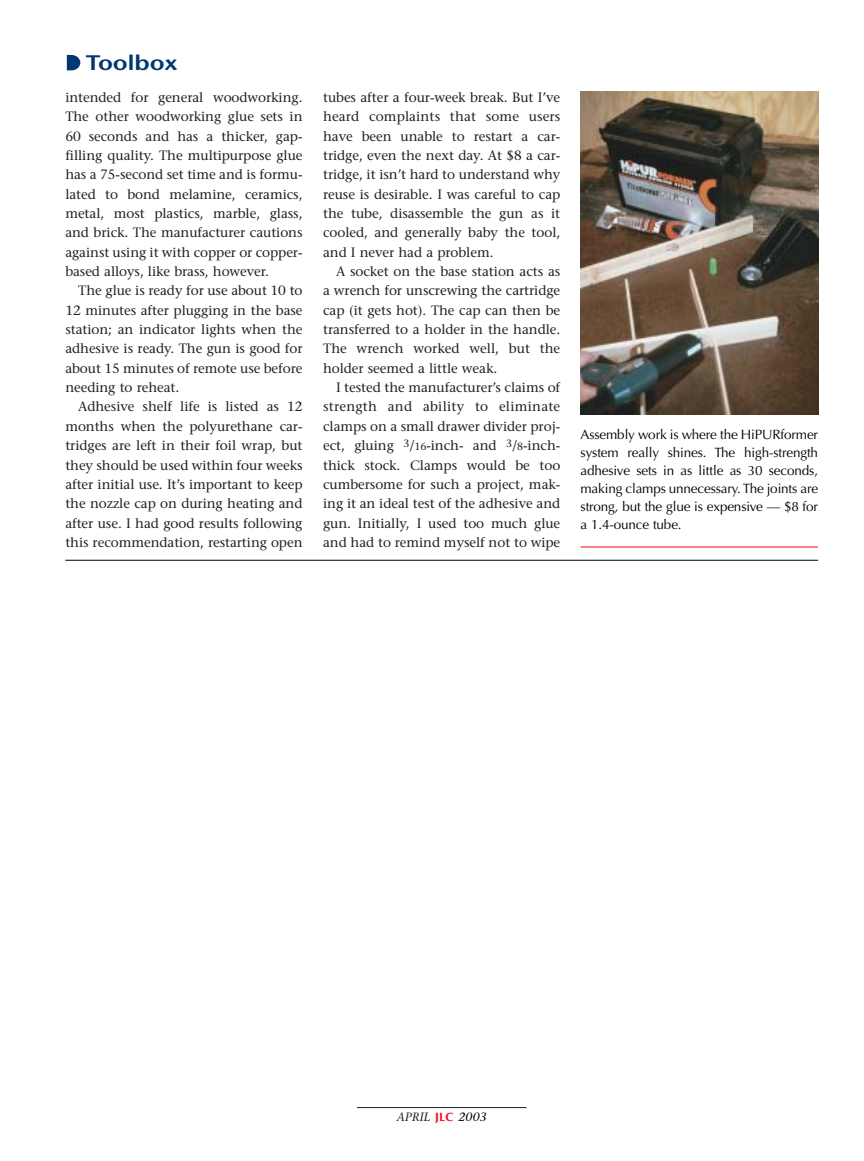
<style>
.page{position:relative;width:864px;height:1161px;background:#fff}
.page>*{position:absolute;margin:0;border:0;box-sizing:border-box;transform-origin:0 0}
.t1{font:600 21px "Stone Sans";letter-spacing:-.01em;color:#003771;scale:1.18 1}
.t2{font:13.5px/19.4px "Stone Serif";letter-spacing:-.005em;color:#231f1f;text-align:justify}
.t3{font:13.5px/18px "Optima";letter-spacing:-.01em;color:#000;text-align:justify}
.t4{font:italic 12px "Stone Serif";letter-spacing:.015em;color:#231f1f}
.s1{font-size:10.5px}
.s2{font-family:"Optima";font-weight:700;font-style:normal;color:#f00a1e}
.s3{color:#000}
</style>
<div class="page">
<hr style="left:357px;top:1107px;width:169px;height:1px;background:#231f1f">
<svg style="left:67px;top:55px;width:13px;height:15px"></svg>
<hr style="left:581px;top:547px;width:237px;height:1px;background:#f00a1e">
<img style="left:581px;top:91px;width:237px;height:323px">
<hr style="left:65px;top:560px;width:753px;height:1px;background:#000">
<h1 class="t1" style="left:86px;top:55px;width:79px">Toolbox</h1>
<p class="t2" style="left:65px;top:89px;width:239px">intended for general woodworking.<br>The other woodworking glue sets in 60 seconds and has a thicker, gap&shy;filling quality. The multipurpose glue has a 75-second set time and is formu&shy;lated to bond melamine, ceramics, metal, most plastics, marble, glass, and brick. The manufacturer cautions against using it with copper or copper&shy;based alloys, like brass, however.</p>
<p class="t2" style="left:65px;top:282px;width:239px;text-indent:13px">The glue is ready for use about 10 to 12 minutes after plugging in the base station; an indicator lights when the adhesive is ready. The gun is good for about 15 minutes of remote use before needing to reheat.</p>
<p class="t2" style="left:65px;top:399px;width:239px;text-indent:13px">Adhesive shelf life is listed as 12 months when the polyurethane car&shy;tridges are left in their foil wrap, but they should be used within four weeks after initial use. It’s important to keep the nozzle cap on during heating and after use. I had good results following this recommendation, restarting open</p>
<p class="t2" style="left:323px;top:89px;width:239px">tubes after a four-week break. But I’ve heard complaints that some users have been unable to restart a car&shy;tridge, even the next day. At $8 a car&shy;tridge, it isn’t hard to understand why reuse is desirable. I was careful to cap the tube, disassemble the gun as it cooled, and generally baby the tool, and I never had a problem.</p>
<p class="t2" style="left:323px;top:263px;width:239px;text-indent:13px">A socket on the base station acts as a wrench for unscrewing the cartridge cap (it gets hot). The cap can then be transferred to a holder in the handle.<br>The wrench worked well, but the holder seemed a little weak.</p>
<p class="t2" style="left:323px;top:379px;width:239px;text-indent:13px">I tested the manufacturer’s claims of strength and ability to eliminate clamps on a small drawer divider proj&shy;ect, gluing <sup>3</sup>/<span class="s1">16</span>-inch- and <sup>3</sup>/<span class="s1">8</span>-inch&shy;thick stock. Clamps would be too cumbersome for such a project, mak&shy;ing it an ideal test of the adhesive and gun. Initially, I used too much glue and had to remind myself not to wipe</p>
<p class="t3" style="left:581px;top:427px;width:239px">Assembly work is where the HiPURformer system really shines. The high-strength adhesive sets in as little as 30 seconds, making clamps unnecessary. The joints are strong, but the glue is expensive — $8 for a 1.4-ounce tube.</p>
<p class="t4" style="left:397px;top:1112px;width:91px">APRIL <span class="s2">JLC</span> <span class="s3">2003</span></p>
</div>
